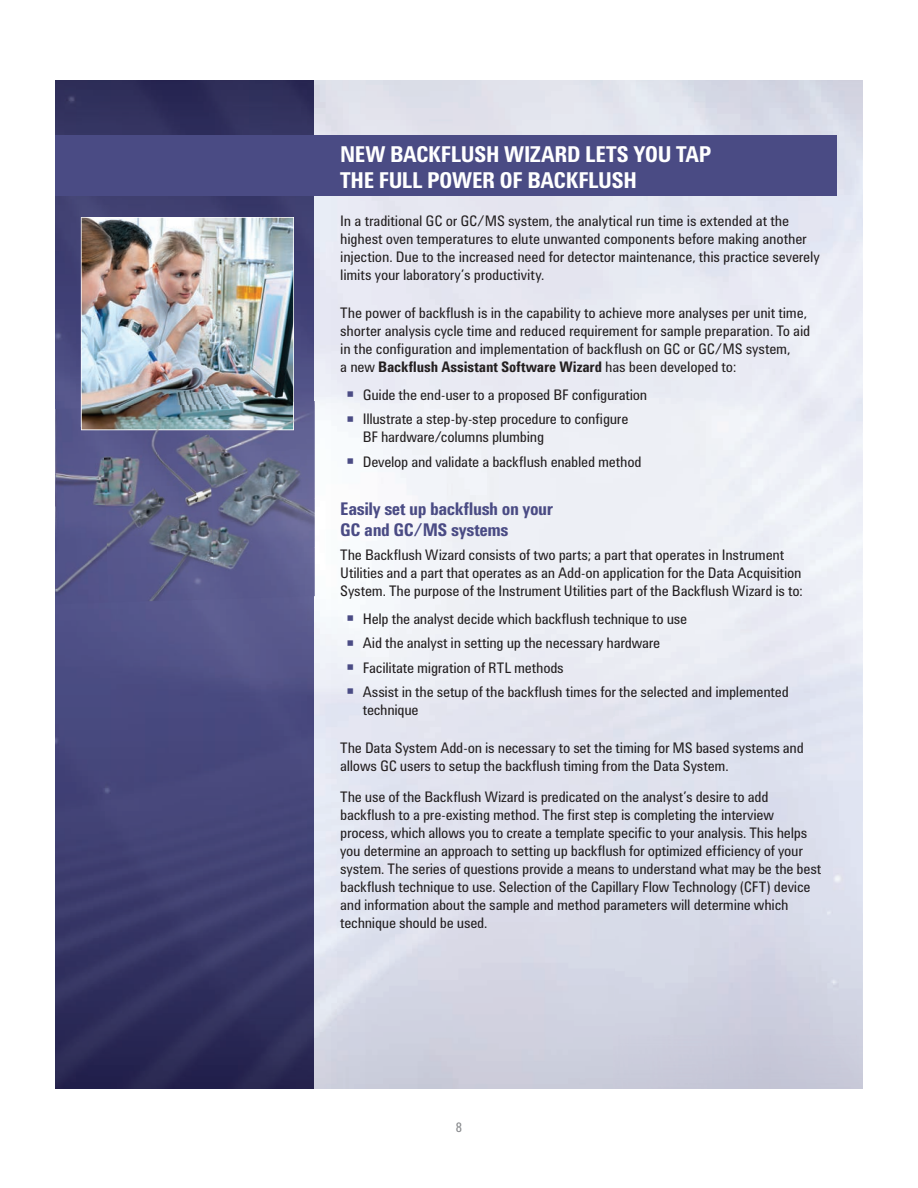
<style>
.page{position:relative;width:918px;height:1188px;background:#fff}
.page>*{position:absolute;margin:0;border:0;box-sizing:border-box;transform-origin:0 0}
.t1{font:700 22.5px/25.5px "Agilent Condensed CFF";letter-spacing:-.02em;color:#fff}
.t2{font:700 18px/21px "Agilent Condensed CFF";letter-spacing:-.025em;color:#4a4b84}
.t3{font:15px/18px "Agilent Condensed CFF";letter-spacing:-.015em;color:#231f20}
.t4{font:13.5px "Agilent Condensed CFF";color:#87898c}
.s1{font-weight:700}
.s2{font-weight:300;font-size:24px;color:#4a4b84}
</style>
<div class="page">
<img style="left:55px;top:80px;width:260px;height:1009px">
<img style="left:315px;top:80px;width:548px;height:1009px">
<div style="left:55px;top:136px;width:782px;height:60px;background:#4a4b84"></div>
<img style="left:81px;top:217px;width:213px;height:185px">
<img style="left:209px;top:401px;width:106px;height:49px">
<img style="left:106px;top:430px;width:104px;height:23px">
<img style="left:55px;top:407px;width:51px;height:98px">
<img style="left:210px;top:450px;width:105px;height:48px">
<img style="left:104px;top:453px;width:108px;height:52px">
<img style="left:211px;top:498px;width:104px;height:49px">
<img style="left:105px;top:502px;width:108px;height:49px">
<img style="left:55px;top:505px;width:54px;height:99px">
<img style="left:213px;top:547px;width:102px;height:53px">
<img style="left:107px;top:551px;width:108px;height:52px">
<img style="left:81px;top:402px;width:213px;height:28px">
<h1 class="t1" style="left:340px;top:143px;width:373px">NEW BACKFLUSH WIZARD LETS YOU TAP<br>THE FULL POWER OF BACKFLUSH</h1>
<p class="t3" style="left:340px;top:213px;width:481px">In a traditional GC or GC/MS system, the analytical run time is extended at the highest oven temperatures to elute unwanted components before making another injection. Due to the increased need for detector maintenance, this practice severely limits your laboratory’s productivity.</p>
<p class="t3" style="left:340px;top:305px;width:472px">The power of backflush is in the capability to achieve more analyses per unit time, shorter analysis cycle time and reduced requirement for sample preparation. To aid in the configuration and implementation of backflush on GC or GC/MS system,<br>a new <span class="s1">Backflush Assistant Software Wizard</span> has been developed to:</p>
<p class="t3" style="left:346px;top:387px;width:303px"><span class="s2">▪</span> Guide the end-user to a proposed BF configuration</p>
<p class="t3" style="left:363px;top:411px;width:267px;text-indent:-16px"><span class="s2">▪</span> Illustrate a step-by-step procedure to configure<br>BF hardware/columns plumbing</p>
<p class="t3" style="left:346px;top:453px;width:297px"><span class="s2">▪</span> Develop and validate a backflush enabled method</p>
<p class="t2" style="left:340px;top:499px;width:214px">Easily set up backflush on your<br>GC and GC/MS systems</p>
<p class="t3" style="left:340px;top:547px;width:464px">The Backflush Wizard consists of two parts; a part that operates in Instrument<br>Utilities and a part that operates as an Add-on application for the Data Acquisition<br>System. The purpose of the Instrument Utilities part of the Backflush Wizard is to:</p>
<p class="t3" style="left:346px;top:611px;width:343px"><span class="s2">▪</span> Help the analyst decide which backflush technique to use</p>
<p class="t3" style="left:346px;top:635px;width:316px"><span class="s2">▪</span> Aid the analyst in setting up the necessary hardware</p>
<p class="t3" style="left:346px;top:659px;width:219px"><span class="s2">▪</span> Facilitate migration of RTL methods</p>
<p class="t3" style="left:363px;top:684px;width:428px;text-indent:-16px"><span class="s2">▪</span> Assist in the setup of the backflush times for the selected and implemented technique</p>
<p class="t3" style="left:340px;top:740px;width:465px">The Data System Add-on is necessary to set the timing for MS based systems and allows GC users to setup the backflush timing from the Data System.</p>
<p class="t3" style="left:340px;top:789px;width:483px">The use of the Backflush Wizard is predicated on the analyst’s desire to add backflush to a pre-existing method. The first step is completing the interview process, which allows you to create a template specific to your analysis. This helps you determine an approach to setting up backflush for optimized efficiency of your system. The series of questions provide a means to understand what may be the best backflush technique to use. Selection of the Capillary Flow Technology (CFT) device and information about the sample and method parameters will determine which technique should be used.</p>
<p class="t4" style="left:456px;top:1122px;width:8px">8</p>
</div>
